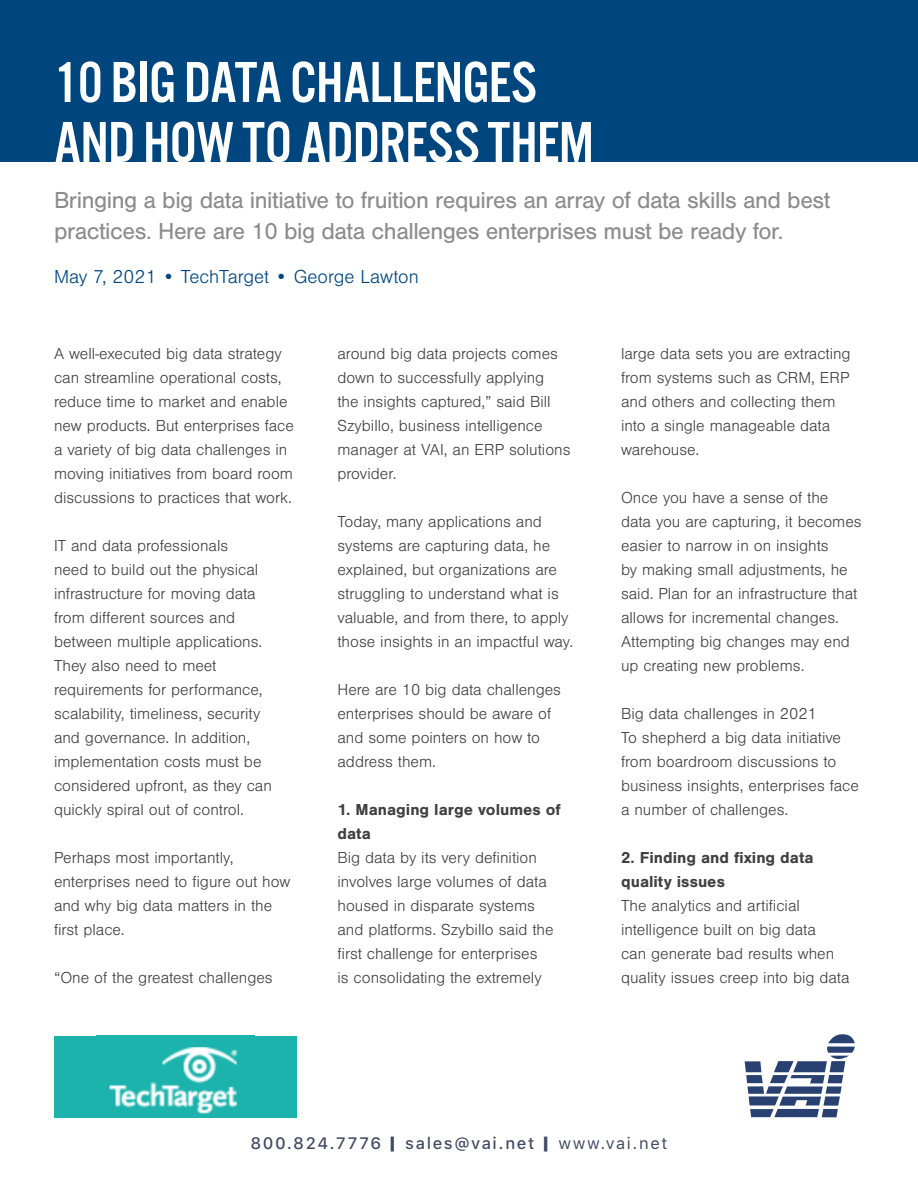
<style>
.page{position:relative;width:918px;height:1188px;background:#fff}
.page>*{position:absolute;margin:0;border:0;box-sizing:border-box;transform-origin:0 0}
.t1{font:60px/60px "Alternate Got No 3 D";letter-spacing:-.01em;color:#fff}
.t2{font:24px/31.5px "Nimbus San";letter-spacing:-.02em;color:#8c8c8c}
.t3{font:300 19.5px "Nimbus San";color:#00467e}
.t4{font:300 16.5px/24px "Nimbus San";color:#404040}
.t5{font:700 16.5px/24px "Nimbus San";color:#404040}
.t6{font:500 16.5px "SF Pro Text";letter-spacing:.1em;color:#424964}
.s1{font-weight:900}
.s2{font-weight:400}
</style>
<div class="page">
<div style="left:0;top:0;width:918px;height:161px;background:#00467e"></div>
<svg style="left:745px;top:1034px;width:110px;height:83px"></svg>
<div style="left:54px;top:1036px;width:243px;height:81px;background:#1cb3ac"></div>
<img style="left:109px;top:1047px;width:128px;height:67px">
<h1 class="t1" style="left:54px;top:54px;width:541px">10 BIG DATA CHALLENGES<br>AND HOW TO ADDRESS THEM</h1>
<h2 class="t2" style="left:54px;top:184px;width:778px">Bringing a big data initiative to fruition requires an array of data skills and best practices. Here are 10 big data challenges enterprises must be ready for.</h2>
<p class="t3" style="left:54px;top:267px;width:366px">May 7, 2021 • TechTarget • George Lawton</p>
<p class="t4" style="left:54px;top:342px;width:241px">A well-executed big data strategy can streamline operational costs, reduce time to market and enable new products. But enterprises face a variety of big data challenges in moving initiatives from board room discussions to practices that work.</p>
<p class="t4" style="left:54px;top:534px;width:219px">IT and data professionals<br>need to build out the physical infrastructure for moving data from different sources and between multiple applications.<br>They also need to meet requirements for performance, scalability, timeliness, security and governance. In addition, implementation costs must be considered upfront, as they can quickly spiral out of control.</p>
<p class="t4" style="left:54px;top:846px;width:238px">Perhaps most importantly, enterprises need to figure out how and why big data matters in the first place.</p>
<p class="t4" style="left:54px;top:966px;width:220px">“One of the greatest challenges</p>
<p class="t4" style="left:338px;top:342px;width:234px">around big data projects comes down to successfully applying<br>the insights captured,” said Bill<br>Szybillo, business intelligence manager at VAI, an ERP solutions provider.</p>
<p class="t4" style="left:338px;top:510px;width:237px">Today, many applications and systems are capturing data, he explained, but organizations are struggling to understand what is valuable, and from there, to apply those insights in an impactful way.</p>
<p class="t4" style="left:338px;top:678px;width:225px">Here are 10 big data challenges enterprises should be aware of and some pointers on how to address them.</p>
<p class="t5" style="left:338px;top:798px;width:225px">1. Managing large volumes of data</p>
<p class="t4" style="left:338px;top:846px;width:218px">Big data by its very definition involves large volumes of data housed in disparate systems and platforms. Szybillo said the first challenge for enterprises<br>is consolidating the extremely</p>
<p class="t4" style="left:621px;top:342px;width:231px">large data sets you are extracting from systems such as CRM, ERP and others and collecting them into a single manageable data warehouse.</p>
<p class="t4" style="left:621px;top:486px;width:242px">Once you have a sense of the data you are capturing, it becomes easier to narrow in on insights<br>by making small adjustments, he said. Plan for an infrastructure that allows for incremental changes.<br>Attempting big changes may end up creating new problems.</p>
<p class="t4" style="left:621px;top:702px;width:239px">Big data challenges in 2021<br>To shepherd a big data initiative from boardroom discussions to business insights, enterprises face a number of challenges.</p>
<p class="t5" style="left:621px;top:846px;width:194px">2. Finding and fixing data quality issues</p>
<p class="t4" style="left:621px;top:894px;width:230px">The analytics and artificial intelligence built on big data<br>can generate bad results when quality issues creep into big data</p>
<p class="t6" style="left:250px;top:1134px;width:419px">800.824.7776 <span class="s1">|</span> sales@vai.net <span class="s1">|</span> <span class="s2">www.vai.net</span></p>
</div>
